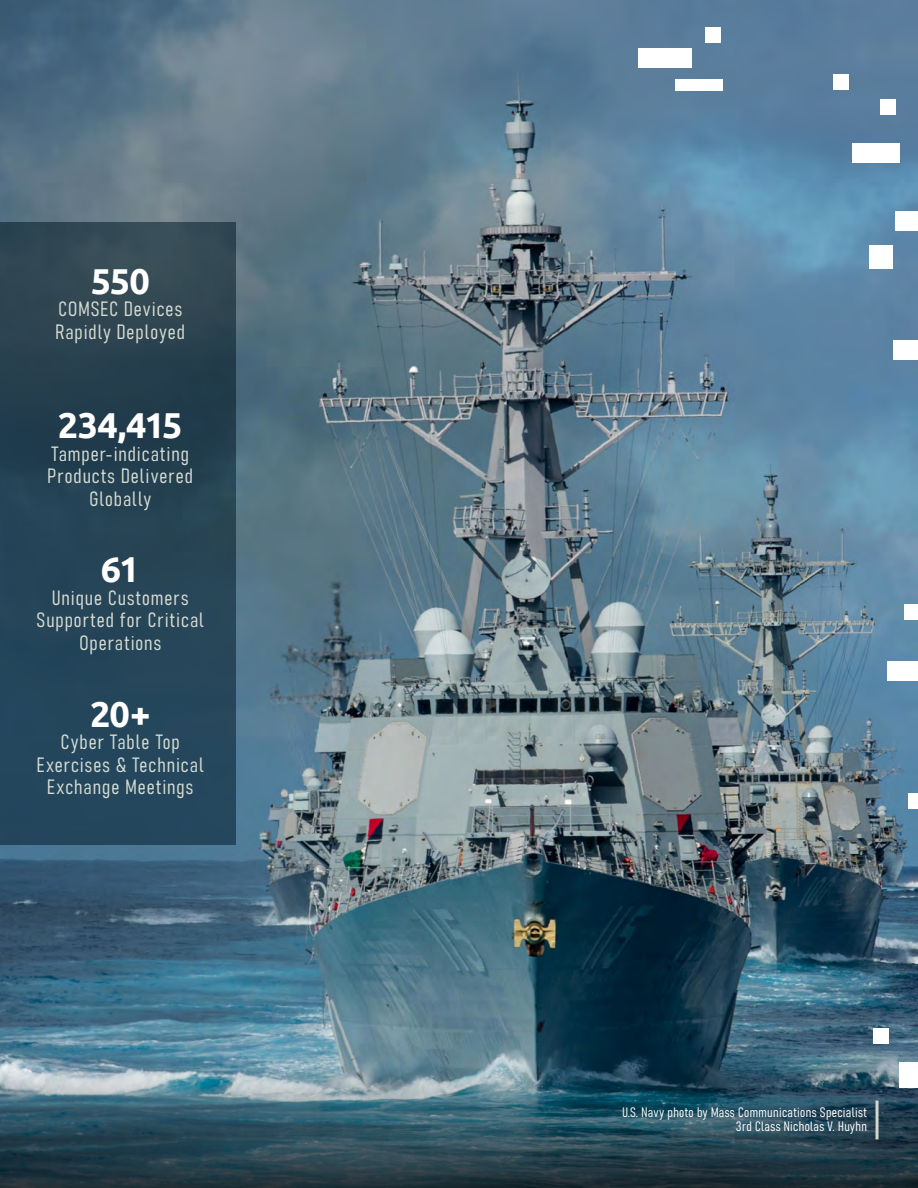
<style>
.page{position:relative;width:918px;height:1188px;background:#fff}
.page>*{position:absolute;margin:0;border:0;box-sizing:border-box;transform-origin:0 0}
.t1{font:700 36px "Ubuntu";letter-spacing:-.035em;color:#fff}
.t2{font:20.4px/22.5px "Bahnschrift";letter-spacing:.045em;color:#d5dbd2;text-align:center}
.t3{font:13.5px/13.5px "Bahnschrift";letter-spacing:.025em;color:#fff;text-align:right}
</style>
<div class="page">
<img style="left:0;top:0;width:918px;height:1067px">
<div style="left:0;top:222px;width:235px;height:622px;background:linear-gradient(to bottom,#2d434d,#21455d)"></div>
<svg style="left:0;top:1067px;width:918px;height:121px;background:#385765"></svg>
<hr style="left:876px;top:1101px;width:3px;height:38px;background:#d1d8ce">
<div style="left:638px;top:48px;width:54px;height:20px;background:#fff"></div>
<div style="left:675px;top:79px;width:48px;height:11px;background:#fff"></div>
<div style="left:705px;top:27px;width:15px;height:15px;background:#fff"></div>
<div style="left:852px;top:143px;width:48px;height:20px;background:#fff"></div>
<div style="left:869px;top:245px;width:24px;height:24px;background:#fff"></div>
<div style="left:833px;top:75px;width:15px;height:15px;background:#fff"></div>
<div style="left:887px;top:661px;width:31px;height:20px;background:#fff"></div>
<div style="left:904px;top:605px;width:14px;height:15px;background:#fff"></div>
<div style="left:874px;top:1028px;width:15px;height:15px;background:#fff"></div>
<div style="left:909px;top:794px;width:9px;height:15px;background:#fff"></div>
<div style="left:900px;top:1062px;width:18px;height:26px;background:#fff"></div>
<div style="left:893px;top:340px;width:25px;height:20px;background:#fff"></div>
<div style="left:880px;top:99px;width:15px;height:15px;background:#fff"></div>
<div style="left:896px;top:211px;width:22px;height:20px;background:#fff"></div>
<p class="t1" style="left:91px;top:259px;width:61px">550</p>
<p class="t2" style="left:55px;top:296px;width:131px;text-align:left">COMSEC Devices<br>Rapidly Deployed</p>
<p class="t1" style="left:58px;top:403px;width:126px">234,415</p>
<p class="t2" style="left:48px;top:441px;width:147px">Tamper-indicating<br>Products Delivered<br>Globally</p>
<p class="t1" style="left:101px;top:548px;width:40px">61</p>
<p class="t2" style="left:37px;top:585px;width:169px">Unique Customers<br>Supported for Critical<br>Operations</p>
<p class="t1" style="left:90px;top:692px;width:62px">20+</p>
<p class="t2" style="left:37px;top:729px;width:168px">Cyber Table Top<br>Exercises &amp; Technical<br>Exchange Meetings</p>
<p class="t3" style="left:622px;top:1105px;width:246px">U.S. Navy photo by Mass Communications Specialist<br>3rd Class Nicholas V. Huyhn</p>
</div>
